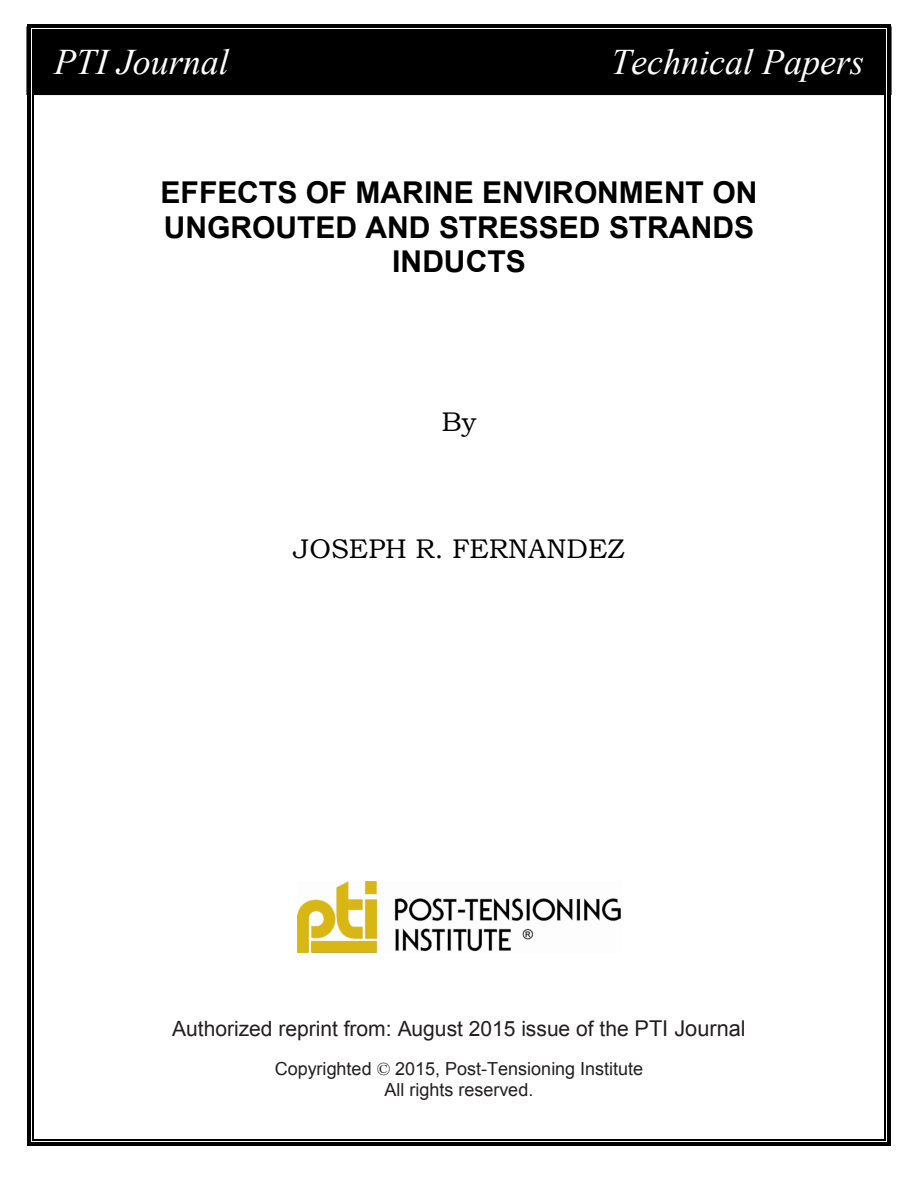
<style>
.page{position:relative;width:918px;height:1188px;background:#fff}
.page>*{position:absolute;margin:0;border:0;box-sizing:border-box;transform-origin:0 0}
.t1{font:italic 36px "Times New Roman";color:#fff}
.t2{font:700 30px/34.5px "Arial";color:#000;text-align:center}
.t3{font:27px "Bookman Old Style";color:#000}
.t4{font:21px "Arial";color:#231f20}
.t5{font:18px "Arial";color:#231f20}
.s1{font-size:21.75px}
.s2{font-family:"Times New Roman"}
</style>
<div class="page">
<div style="left:27px;top:27px;width:864px;height:67px;background:#000"></div>
<div style="left:26px;top:26px;width:866px;height:69px;border:1px solid #000"></div>
<img style="left:297px;top:881px;width:324px;height:71px">
<svg style="left:27px;top:24px;width:7px;height:7px"></svg>
<hr style="left:34px;top:24px;width:851px;height:4px;background:#000">
<hr style="left:34px;top:28px;width:851px;height:2px;background:#fff">
<svg style="left:885px;top:24px;width:6px;height:7px"></svg>
<div style="left:27px;top:31px;width:5px;height:1109px;background:#000"></div>
<hr style="left:32px;top:31px;width:1px;height:1109px;background:#fff">
<hr style="left:33px;top:31px;width:1px;height:1109px;background:#000">
<hr style="left:887px;top:31px;width:4px;height:1109px;background:#000">
<hr style="left:886px;top:31px;width:1px;height:1109px;background:#fff">
<hr style="left:885px;top:31px;width:1px;height:1109px;background:#000">
<svg style="left:27px;top:1140px;width:7px;height:6px"></svg>
<hr style="left:34px;top:1142px;width:851px;height:4px;background:#000">
<hr style="left:34px;top:1140px;width:851px;height:1px;background:#000">
<svg style="left:885px;top:1140px;width:6px;height:6px"></svg>
<p class="t1" style="left:54px;top:42px;width:176px">PTI Journal</p>
<p class="t1" style="left:611px;top:42px;width:254px">Technical Papers</p>
<p class="t2" style="left:161px;top:176px;width:598px">EFFECTS OF MARINE ENVIRONMENT ON<br>UNGROUTED AND STRESSED STRANDS<br>INDUCTS</p>
<p class="t3" style="left:442px;top:406px;width:36px">By</p>
<p class="t3" style="left:293px;top:533px;width:333px">JOSEPH R. FERNANDEZ</p>
<p class="t4" style="left:172px;top:1017px;width:575px">Authorized reprint from: August 2015 issue of the <span class="s1">PTI Journal</span></p>
<p class="t5" style="left:275px;top:1059px;width:370px">Copyrighted <span class="s2">©</span> 2015, Post-Tensioning Institute</p>
<p class="t5" style="left:385px;top:1080px;width:150px">All rights reserved.</p>
</div>
